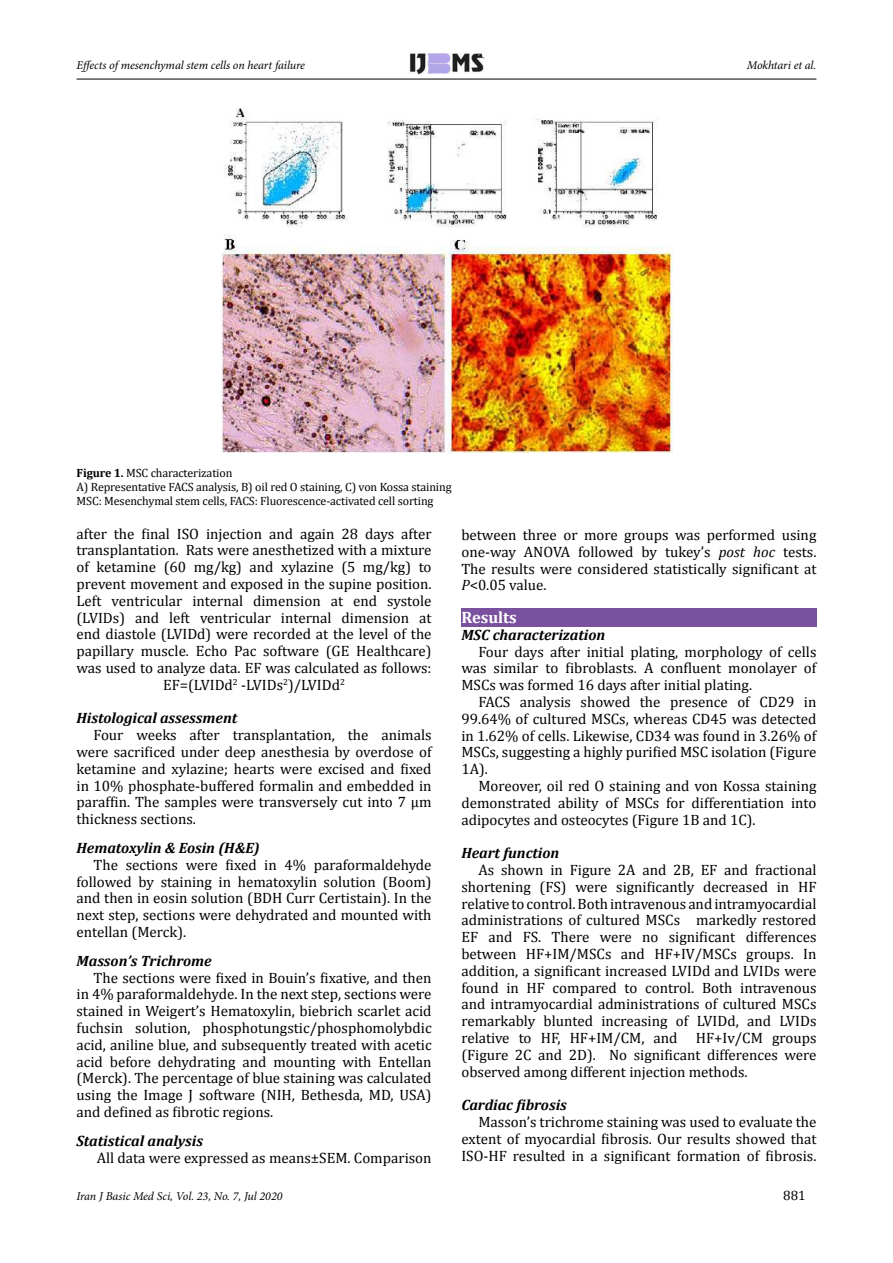
<style>
.page{position:relative;width:893px;height:1263px;background:#fff}
.page>*{position:absolute;margin:0;border:0;box-sizing:border-box;transform-origin:0 0}
.t1{font:700 16.5px "Cambria";color:#fff}
.t2{font:15px/16.8px "Cambria";color:#000;text-align:justify}
.t3{font:italic 700 15px "Cambria";color:#000}
.t4{font:13.5px "Cambria";color:#000}
.t5{font:12px/14.4px "Cambria";letter-spacing:-.01em;color:#000}
.t6{font:italic 12px "Minion Pro";letter-spacing:-.01em;color:#000}
.s1{font-weight:700}
.s2{font-style:italic}
</style>
<div class="page">
<img style="left:409px;top:53px;width:76px;height:22px">
<hr style="left:77px;top:79px;width:739px;height:1px;background:#000">
<div style="left:461px;top:608px;width:355px;height:19px;background:#7a519e"></div>
<img style="left:221px;top:108px;width:452px;height:344px">
<p class="t6" style="left:77px;top:57px;width:230px">Effects of mesenchymal stem cells on heart failure</p>
<p class="t6" style="left:747px;top:57px;width:71px">Mokhtari et al.</p>
<p class="t5" style="left:77px;top:465px;width:377px"><span class="s1">Figure 1.</span> MSC characterization<br>A) Representative FACS analysis, B) oil red O staining, C) von Kossa staining<br>MSC: Mesenchymal stem cells, FACS: Fluorescence-activated cell sorting</p>
<p class="t2" style="left:77px;top:525px;width:357px;text-align:center">after the final ISO injection and again 28 days after transplantation. Rats were anesthetized with a mixture of ketamine (60 mg/kg) and xylazine (5 mg/kg) to prevent movement and exposed in the supine position.<br>Left ventricular internal dimension at end systole (LVIDs) and left ventricular internal dimension at end diastole (LVIDd) were recorded at the level of the papillary muscle. Echo Pac software (GE Healthcare) was used to analyze data. EF was calculated as follows:<br>EF=(LVIDd<sup>2</sup> -LVIDs<sup>2</sup>)/LVIDd<sup>2</sup></p>
<p class="t3" style="left:77px;top:708px;width:162px">Histological assessment</p>
<p class="t2" style="left:77px;top:726px;width:357px;text-indent:17px">Four weeks after transplantation, the animals were sacrificed under deep anesthesia by overdose of ketamine and xylazine; hearts were excised and fixed in 10% phosphate-buffered formalin and embedded in paraffin. The samples were transversely cut into 7 µm thickness sections.</p>
<p class="t3" style="left:77px;top:837px;width:185px">Hematoxylin &amp; Eosin (H&amp;E)</p>
<p class="t2" style="left:77px;top:856px;width:357px;text-indent:17px">The sections were fixed in 4% paraformaldehyde followed by staining in hematoxylin solution (Boom) and then in eosin solution (BDH Curr Certistain). In the next step, sections were dehydrated and mounted with entellan (Merck).</p>
<p class="t3" style="left:77px;top:950px;width:137px">Masson’s Trichrome</p>
<p class="t2" style="left:77px;top:969px;width:357px;text-indent:17px">The sections were fixed in Bouin’s fixative, and then in 4% paraformaldehyde. In the next step, sections were stained in Weigert’s Hematoxylin, biebrich scarlet acid fuchsin solution, phosphotungstic/phosphomolybdic acid, aniline blue, and subsequently treated with acetic acid before dehydrating and mounting with Entellan (Merck). The percentage of blue staining was calculated using the Image J software (NIH, Bethesda, MD, USA) and defined as fibrotic regions.</p>
<p class="t3" style="left:77px;top:1130px;width:128px">Statistical analysis</p>
<p class="t2" style="left:97px;top:1149px;width:336px">All data were expressed as means±SEM. Comparison</p>
<p class="t2" style="left:461px;top:526px;width:357px">between three or more groups was performed using one-way ANOVA followed by tukey’s <span class="s2">post hoc</span> tests.<br>The results were considered statistically significant at <span class="s2">P</span>&lt;0.05 value.</p>
<p class="t1" style="left:461px;top:606px;width:57px">Results</p>
<p class="t3" style="left:461px;top:624px;width:145px">MSC characterization</p>
<p class="t2" style="left:461px;top:643px;width:357px;text-indent:17px">Four days after initial plating, morphology of cells was similar to fibroblasts. A confluent monolayer of MSCs was formed 16 days after initial plating.</p>
<p class="t2" style="left:461px;top:693px;width:357px;text-indent:17px">FACS analysis showed the presence of CD29 in 99.64% of cultured MSCs, whereas CD45 was detected in 1.62% of cells. Likewise, CD34 was found in 3.26% of MSCs, suggesting a highly purified MSC isolation (Figure 1A).</p>
<p class="t2" style="left:461px;top:777px;width:357px;text-indent:17px">Moreover, oil red O staining and von Kossa staining demonstrated ability of MSCs for differentiation into adipocytes and osteocytes (Figure 1B and 1C).</p>
<p class="t3" style="left:461px;top:842px;width:99px">Heart function</p>
<p class="t2" style="left:461px;top:861px;width:357px;text-indent:17px">As shown in Figure 2A and 2B, EF and fractional shortening (FS) were significantly decreased in HF relative to control. Both intravenous and intramyocardial administrations of cultured MSCs markedly restored EF and FS. There were no significant differences between HF+IM/MSCs and HF+IV/MSCs groups. In addition, a significant increased LVIDd and LVIDs were found in HF compared to control. Both intravenous and intramyocardial administrations of cultured MSCs remarkably blunted increasing of LVIDd, and LVIDs relative to HF, HF+IM/CM, and HF+Iv/CM groups (Figure 2C and 2D). No significant differences were observed among different injection methods.</p>
<p class="t3" style="left:461px;top:1094px;width:107px">Cardiac fibrosis</p>
<p class="t2" style="left:461px;top:1113px;width:357px;text-indent:17px">Masson’s trichrome staining was used to evaluate the extent of myocardial fibrosis. Our results showed that ISO-HF resulted in a significant formation of fibrosis.</p>
<p class="t6" style="left:77px;top:1187px;width:207px">Iran J Basic Med Sci, Vol. 23, No. 7, Jul 2020</p>
<p class="t4" style="left:783px;top:1187px;width:24px">881</p>
</div>
